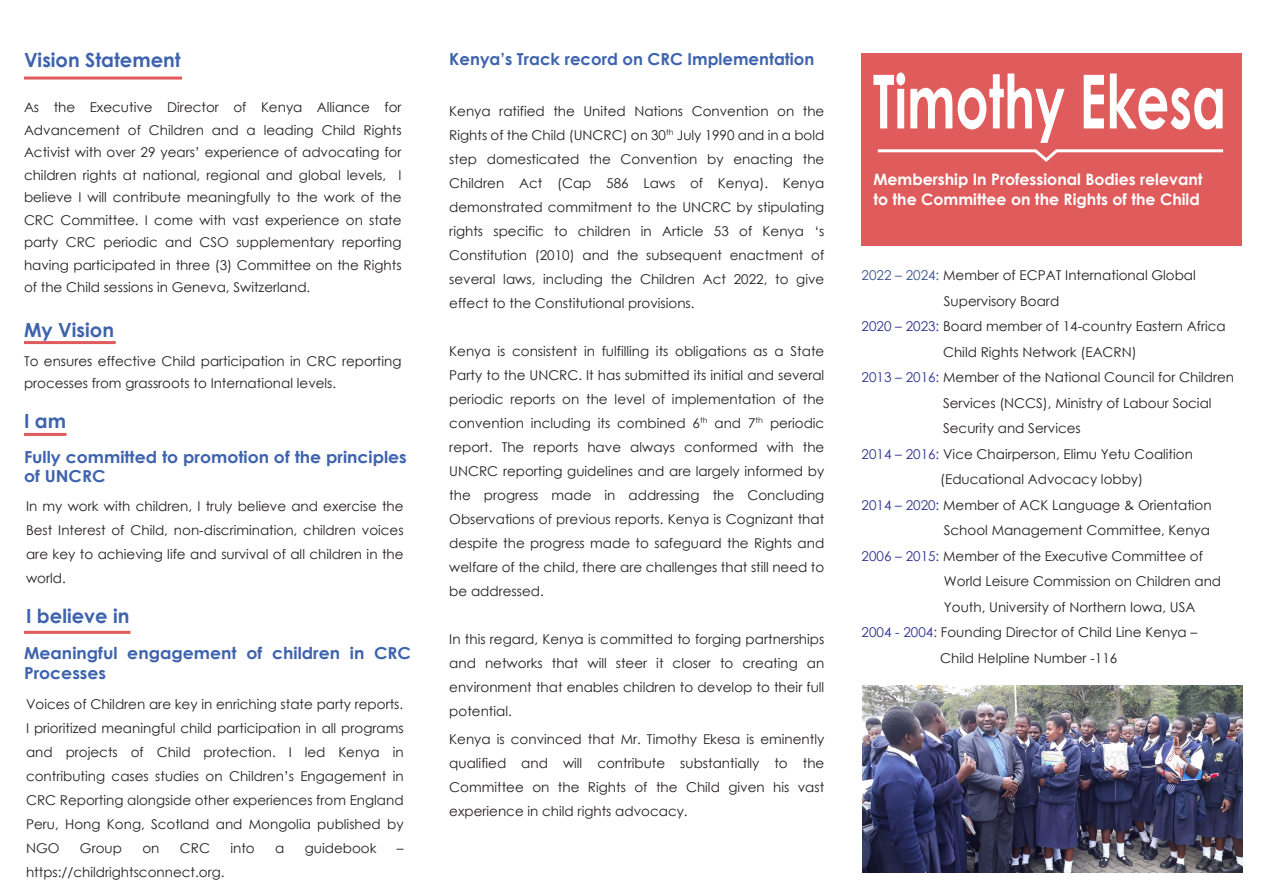
<style>
.page{position:relative;width:1263px;height:893px;background:#fff}
.page>*{position:absolute;margin:0;border:0;box-sizing:border-box;transform-origin:0 0}
.t1{font:700 74.55px "Century Gothic";color:#fff;scale:.69 1}
.t2{font:700 19.5px "Century Gothic";color:#3e63ae}
.t3{font:700 16.5px/19.5px "Century Gothic";color:#3e63ae;scale:1.05 1}
.t4{font:700 16.5px "Century Gothic";color:#3e63ae}
.t5{font:700 15.75px/19.8px "Century Gothic";color:#fff}
.t6{font:13.5px/24px "Century Gothic";color:#231f20;text-align:justify}
.s1{color:#385190}
.s2{color:#2c308e}
</style>
<div class="page">
<div style="left:861px;top:53px;width:381px;height:193px;background:#e05b5c"></div>
<svg style="left:877px;top:149px;width:347px;height:13px"></svg>
<hr style="left:24px;top:631px;width:106px;height:3px;background:#e05b5c">
<hr style="left:24px;top:433px;width:42px;height:3px;background:#e05b5c">
<hr style="left:24px;top:77px;width:158px;height:3px;background:#e05b5c">
<img style="left:862px;top:685px;width:381px;height:188px">
<hr style="left:24px;top:341px;width:92px;height:3px;background:#e05b5c">
<h2 class="t2" style="left:24px;top:45px;width:158px">Vision Statement</h2>
<p class="t6" style="left:24px;top:96px;width:379px;line-height:22.5px">As the Executive Director of Kenya Alliance for Advancement of Children and a leading Child Rights Activist with over 29 years’ experience of advocating for children rights at national, regional and global levels, I believe I will contribute meaningfully to the work of the CRC Committee. I come with vast experience on state party CRC periodic and CSO supplementary reporting having participated in three (3) Committee on the Rights of the Child sessions in Geneva, Switzerland.</p>
<h2 class="t2" style="left:24px;top:315px;width:92px">My Vision</h2>
<p class="t6" style="left:24px;top:349px;width:379px;line-height:22.5px">To ensures effective Child participation in CRC reporting processes from grassroots to International levels.</p>
<h2 class="t2" style="left:24px;top:407px;width:44px">I am</h2>
<p class="t3" style="left:24px;top:446px;width:366px">Fully committed to promotion of the principles of UNCRC</p>
<p class="t6" style="left:26px;top:494px;width:379px">In my work with children, I truly believe and exercise the Best Interest of Child, non-discrimination, children voices are key to achieving life and survival of all children in the world.</p>
<h2 class="t2" style="left:26px;top:601px;width:105px">I believe in</h2>
<p class="t3" style="left:24px;top:643px;width:370px">Meaningful engagement of children in CRC<br>Processes</p>
<p class="t6" style="left:26px;top:692px;width:379px">Voices of Children are key in enriching state party reports.<br>I prioritized meaningful child participation in all programs and projects of Child protection. I led Kenya in contributing cases studies on Children’s Engagement in CRC Reporting alongside other experiences from England Peru, Hong Kong, Scotland and Mongolia published by NGO</p>
<p class="t6" style="left:80px;top:836px;width:44px">Group</p>
<p class="t6" style="left:142px;top:836px;width:19px">on</p>
<p class="t6" style="left:180px;top:836px;width:32px">CRC</p>
<p class="t6" style="left:230px;top:836px;width:26px">into</p>
<p class="t6" style="left:275px;top:836px;width:11px">a</p>
<p class="t6" style="left:305px;top:836px;width:73px">guidebook</p>
<p class="t6" style="left:397px;top:836px;width:8px">–</p>
<p class="t6" style="left:26px;top:860px;width:200px">https://childrightsconnect.org.</p>
<p class="t4" style="left:449px;top:46px;width:366px">Kenya’s Track record on CRC Implementation</p>
<p class="t6" style="left:449px;top:99px;width:377px">Kenya ratified the United Nations Convention on the Rights of the Child (UNCRC) on 30<sup>th</sup> July 1990 and in a bold step domesticated the Convention by enacting the Children Act (Cap 586 Laws of Kenya). Kenya demonstrated commitment to the UNCRC by stipulating rights specific to children in Article 53 of Kenya ‘s Constitution (2010) and the subsequent enactment of several laws, including the Children Act 2022, to give effect to the Constitutional provisions.</p>
<p class="t6" style="left:449px;top:339px;width:377px">Kenya is consistent in fulfilling its obligations as a State Party to the UNCRC. It has submitted its initial and several periodic reports on the level of implementation of the convention including its combined 6<sup>th</sup> and 7<sup>th</sup> periodic report. The reports have always conformed with the UNCRC reporting guidelines and are largely informed by the progress made in addressing the Concluding Observations of previous reports. Kenya is Cognizant that despite the progress made to safeguard the Rights and welfare of the child, there are challenges that still need to be addressed.</p>
<p class="t6" style="left:449px;top:627px;width:377px">In this regard, Kenya is committed to forging partnerships and networks that will steer it closer to creating an environment that enables children to develop to their full potential.</p>
<p class="t6" style="left:449px;top:727px;width:377px">Kenya is convinced that Mr. Timothy Ekesa is eminently qualified and will contribute substantially to the Committee on the Rights of the Child given his vast experience in child rights advocacy.</p>
<h1 class="t1" style="left:873px;top:45px;width:513px">Timothy Ekesa</h1>
<p class="t5" style="left:873px;top:169px;width:331px">Membership In Professional Bodies relevant to the Committee on the Rights of the Child</p>
<p class="t6" style="left:861px;top:263px;width:336px"><span class="s1">2022 – 2024:</span> Member of ECPAT International Global</p>
<p class="t6" style="left:944px;top:288px;width:117px">Supervisory Board</p>
<p class="t6" style="left:861px;top:314px;width:366px"><span class="s2">2020 – 2023:</span> Board member of 14-country Eastern Africa</p>
<p class="t6" style="left:943px;top:339px;width:195px">Child Rights Network (EACRN)</p>
<p class="t6" style="left:861px;top:365px;width:374px"><span class="s2">2013 – 2016:</span> Member of the National Council for Children</p>
<p class="t6" style="left:943px;top:390px;width:270px">Services (NCCS), Ministry of Labour Social</p>
<p class="t6" style="left:943px;top:416px;width:139px">Security and Services</p>
<p class="t6" style="left:861px;top:441px;width:333px"><span class="s2">2014 – 2016:</span> Vice Chairperson, Elimu Yetu Coalition</p>
<p class="t6" style="left:940px;top:467px;width:204px">(Educational Advocacy lobby)</p>
<p class="t6" style="left:861px;top:492px;width:352px"><span class="s2">2014 – 2020:</span> Member of ACK Language &amp; Orientation</p>
<p class="t6" style="left:944px;top:518px;width:268px">School Management Committee, Kenya</p>
<p class="t6" style="left:861px;top:543px;width:343px"><span class="s2">2006 – 2015:</span> Member of the Executive Committee of</p>
<p class="t6" style="left:944px;top:569px;width:279px">World Leisure Commission on Children and</p>
<p class="t6" style="left:944px;top:594px;width:253px">Youth, University of Northern Iowa, USA</p>
<p class="t6" style="left:861px;top:620px;width:337px"><span class="s2">2004 - 2004:</span> Founding Director of Child Line Kenya –</p>
<p class="t6" style="left:940px;top:645px;width:179px">Child Helpline Number -116</p>
</div>
